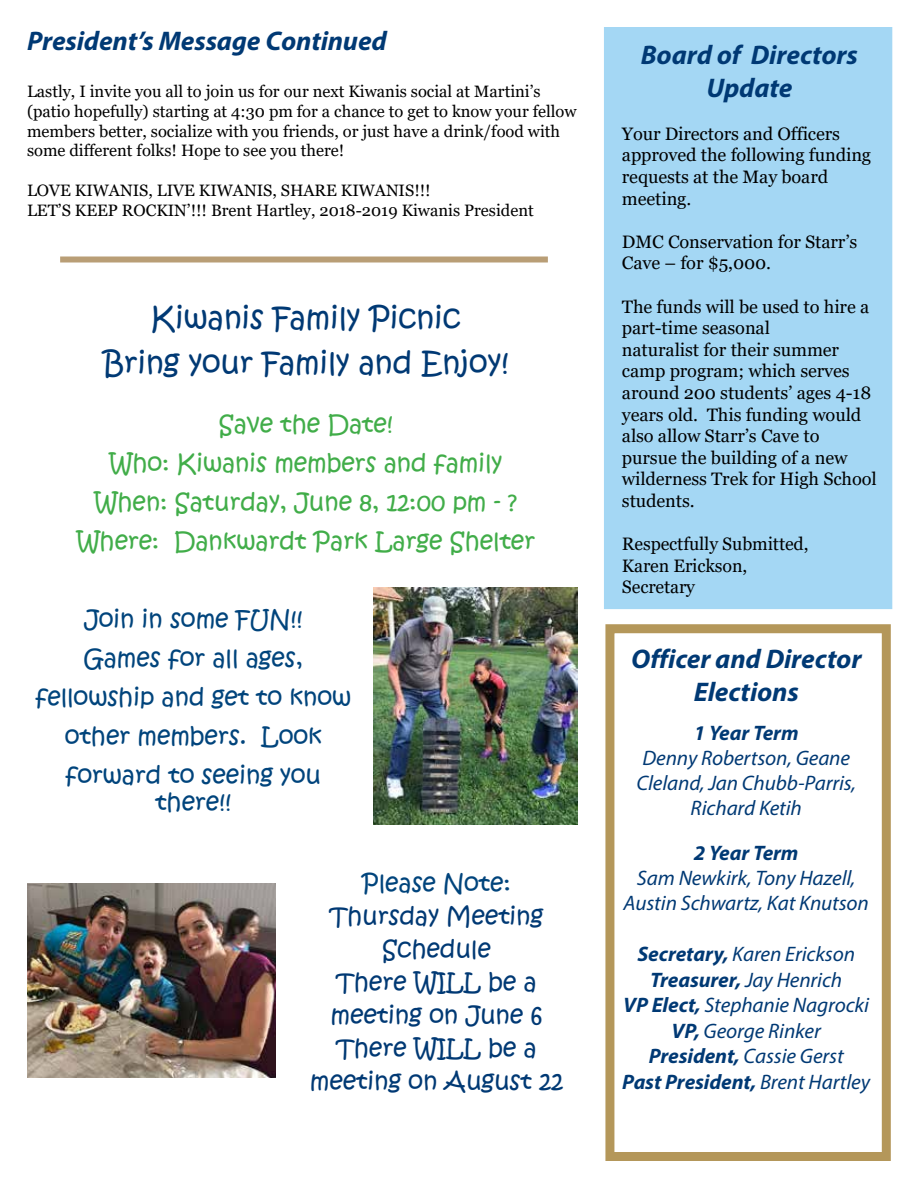
<style>
.page{position:relative;width:918px;height:1188px;background:#fff}
.page>*{position:absolute;margin:0;border:0;box-sizing:border-box;transform-origin:0 0}
.t1{font:30px/45px "Kristen ITC";color:#003974;text-align:center}
.t2{font:italic 700 27px/32.4px "Myriad Pro";color:#003974;text-align:center}
.t3{font:24px/39px "Kristen ITC";color:#00447c;text-align:center}
.t4{font:24px/39px "Kristen ITC";color:#41ad49;text-align:center}
.t5{font:24px/33px "Kristen ITC";color:#003974;text-align:center}
.t6{font:italic 21px/25.5px "Myriad Pro";color:#003974;text-align:center}
.t7{font:italic 700 21px "Myriad Pro";letter-spacing:-.075em;color:#003974}
.t8{font:18px/21.6px "Georgia";color:#000}
.t9{font:16.5px/19.8px "Georgia";color:#000}
.s1{font-weight:700}
</style>
<div class="page">
<div style="left:605px;top:624px;width:286px;height:537px;border:9px solid #b4975a"></div>
<div style="left:604px;top:27px;width:288px;height:582px;background:#a4d7f4"></div>
<div style="left:60px;top:256px;width:488px;height:6px;background:#b99e76"></div>
<img style="left:374px;top:587px;width:203px;height:238px">
<img style="left:27px;top:883px;width:249px;height:195px">
<h2 class="t2" style="left:27px;top:24px;width:361px">President’s Message Continued</h2>
<p class="t9" style="left:27px;top:82px;width:551px">Lastly, I invite you all to join us for our next Kiwanis social at Martini’s (patio hopefully) starting at 4:30 pm for a chance to get to know your fellow members better, socialize with you friends, or just have a drink/food with some different folks! Hope to see you there!</p>
<p class="t9" style="left:27px;top:181px;width:508px">LOVE KIWANIS, LIVE KIWANIS, SHARE KIWANIS!!!<br>LET’S KEEP ROCKIN’!!! Brent Hartley, 2018-2019 Kiwanis President</p>
<h1 class="t1" style="left:103px;top:296px;width:407px">Kiwanis Family Picnic<br>Bring your Family and Enjoy!</h1>
<h3 class="t4" style="left:77px;top:405px;width:460px">Save the Date!<br>Who: Kiwanis members and family<br>When: Saturday, June 8, 12:00 pm - ?<br>Where: Dankwardt Park Large Shelter</h3>
<h3 class="t3" style="left:36px;top:600px;width:317px">Join in some FUN!!<br>Games for all ages, fellowship and get to know other members. Look forward to seeing you</h3>
<h3 class="t3" style="left:155px;top:783px;width:77px">there!!</h3>
<h3 class="t3" style="left:362px;top:864px;width:151px">Please Note:</h3>
<h3 class="t5" style="left:310px;top:900px;width:255px">Thursday Meeting<br>Schedule<br>There WILL be a meeting on June 6<br>There WILL be a meeting on August 22</h3>
<h2 class="t2" style="left:641px;top:38px;width:218px">Board of Directors<br>Update</h2>
<p class="t8" style="left:622px;top:123px;width:251px">Your Directors and Officers approved the following funding requests at the May board meeting.</p>
<p class="t8" style="left:622px;top:231px;width:237px">DMC Conservation for Starr’s<br>Cave – for $5,000.</p>
<p class="t8" style="left:622px;top:296px;width:256px">The funds will be used to hire a part-time seasonal<br>naturalist for their summer camp program; which serves around 200 students’ ages 4-18 years old. This funding would also allow Starr’s Cave to pursue the building of a new wilderness Trek for High School students.</p>
<p class="t8" style="left:622px;top:534px;width:188px">Respectfully Submitted,<br>Karen Erickson,<br>Secretary</p>
<h2 class="t2" style="left:631px;top:642px;width:232px">Officer and Director<br>Elections</h2>
<p class="t7" style="left:694px;top:719px;width:106px">1 Year Term</p>
<p class="t6" style="left:636px;top:745px;width:221px">Denny Robertson, Geane<br>Cleland, Jan Chubb-Parris,<br>Richard Ketih</p>
<p class="t7" style="left:694px;top:839px;width:106px">2 Year Term</p>
<p class="t6" style="left:624px;top:865px;width:247px">Sam Newkirk, Tony Hazell,<br>Austin Schwartz, Kat Knutson</p>
<p class="t6" style="left:622px;top:941px;width:249px"><span class="s1">Secretary,</span> Karen Erickson<br><span class="s1">Treasurer,</span> Jay Henrich<br><span class="s1">VP Elect,</span> Stephanie Nagrocki<br><span class="s1">VP,</span> George Rinker<br><span class="s1">President,</span> Cassie Gerst<br><span class="s1">Past President,</span> Brent Hartley</p>
</div>
